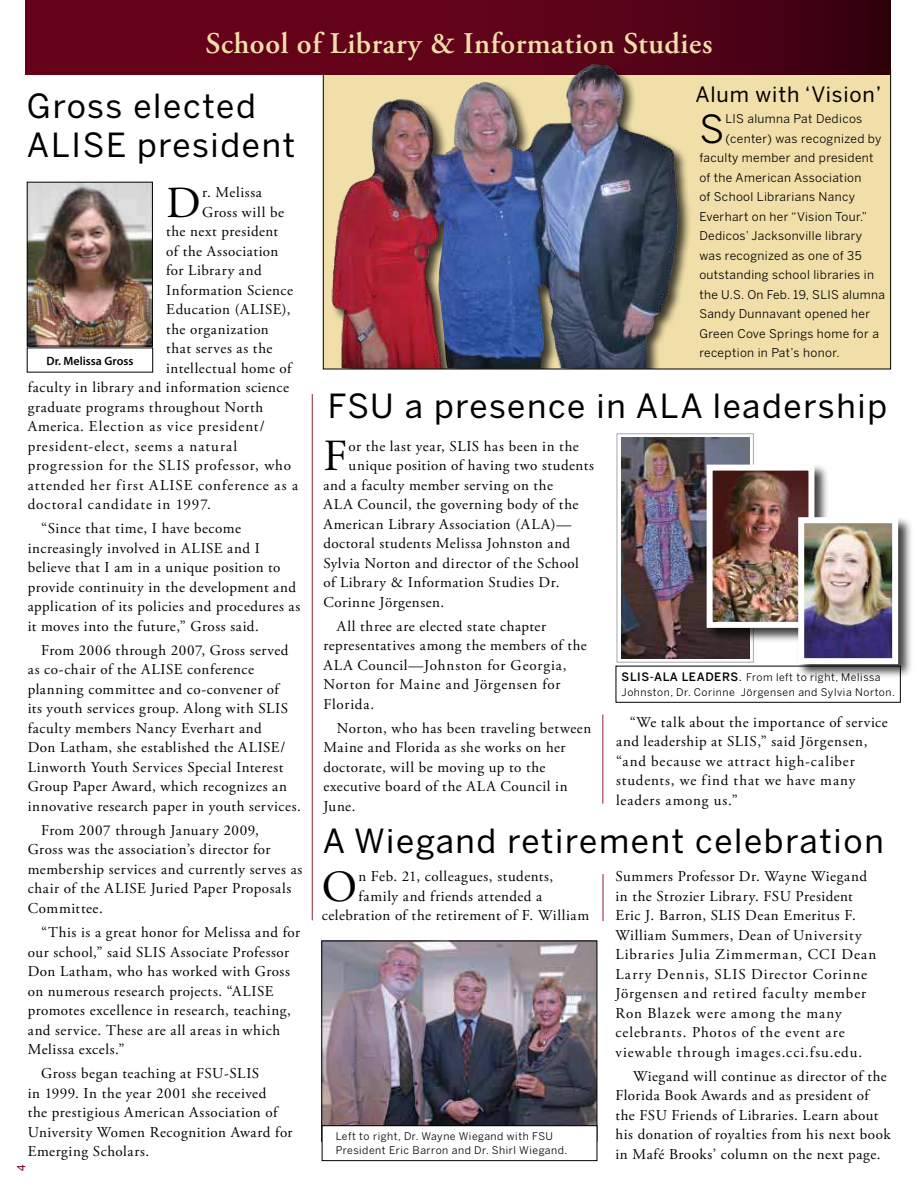
<style>
.page{position:relative;width:918px;height:1188px;background:#fff}
.page>*{position:absolute;margin:0;border:0;box-sizing:border-box;transform-origin:0 0}
.t1{font:44.4px "Adobe Garamond Pro";color:#000}
.t2{font:38.4px "Benton Sans";color:#000}
.t3{font:33px/39px "Benton Sans";letter-spacing:.05em;color:#000}
.t4{font:600 30px "Adobe Garamond Pro";letter-spacing:.02em;color:#f0dfa8}
.t5{font:21px "Benton Sans";letter-spacing:.04em;color:#000}
.t6{font:15px/19.5px "Adobe Garamond Pro";letter-spacing:.04em;color:#000}
.t7{font:15px "Adobe Garamond Pro";letter-spacing:.06em;color:#000}
.t8{font:15px "Adobe Garamond Pro";letter-spacing:.065em;color:#000}
.t9{font:12px "Benton Sans";letter-spacing:.03em;color:#000}
.t10{font:600 12px "Myriad Pro";color:#000}
.t11{font:12px "Arial";color:#83142b}
.t12{font:10.5px/14.4px "Benton Sans";letter-spacing:.05em;color:#000}
.s1{font-weight:500;font-size:11.55px}
.s2{font-size:11.55px}
</style>
<div class="page">
<div style="left:323px;top:69px;width:568px;height:300px;background:#f0dfa8"></div>
<svg style="left:25px;top:0;width:866px;height:75px;fill:#62021a"></svg>
<hr style="left:312px;top:394px;width:1px;height:526px;background:#912030">
<div style="left:331px;top:63px;width:361px;height:306px;background:#000;opacity:.75"></div>
<img style="left:323px;top:64px;width:357px;height:304px">
<hr style="left:602px;top:715px;width:1px;height:89px;background:#912030">
<img style="left:324px;top:943px;width:271px;height:183px">
<hr style="left:603px;top:874px;width:1px;height:47px;background:#912030">
<div style="left:617px;top:434px;width:136px;height:228px;border:1px solid #a7a9ac"></div>
<img style="left:621px;top:437px;width:129px;height:222px">
<img style="left:29px;top:184px;width:122px;height:160px">
<div style="left:27px;top:182px;width:126px;height:164px;border:1px solid #000"></div>
<div style="left:322px;top:1126px;width:275px;height:35px;border:1px solid #000"></div>
<div style="left:705px;top:463px;width:124px;height:180px;background:#000;opacity:.75"></div>
<img style="left:714px;top:472px;width:93px;height:149px">
<div style="left:707px;top:465px;width:107px;height:163px;border:6px solid #fff"></div>
<div style="left:797px;top:516px;width:116px;height:163px;background:#000;opacity:.75"></div>
<img style="left:805px;top:524px;width:86px;height:133px">
<div style="left:798px;top:517px;width:100px;height:147px;border:6px solid #fff"></div>
<h3 class="t4" style="left:205px;top:32px;width:509px">School of Library &amp; Information Studies</h3>
<h3 class="t3" style="left:27px;top:90px;width:270px">Gross elected<br>ALISE president</h3>
<h1 class="t1" style="left:166px;top:184px;width:36px">D</h1>
<p class="t6" style="left:202px;top:184px;width:61px">r. Melissa</p>
<p class="t6" style="left:202px;top:203px;width:83px">Gross will be</p>
<p class="t6" style="left:166px;top:223px;width:114px">the next president</p>
<p class="t6" style="left:166px;top:242px;width:114px">of the Association</p>
<p class="t6" style="left:166px;top:262px;width:97px">for Library and</p>
<p class="t6" style="left:166px;top:281px;width:128px">Information Science</p>
<p class="t6" style="left:166px;top:301px;width:126px">Education (ALISE),</p>
<p class="t6" style="left:166px;top:320px;width:104px">the organization</p>
<p class="t6" style="left:166px;top:340px;width:108px">that serves as the</p>
<p class="t6" style="left:166px;top:359px;width:129px">intellectual home of</p>
<p class="t6" style="left:28px;top:379px;width:263px">faculty in library and information science</p>
<p class="t6" style="left:28px;top:398px;width:237px">graduate programs throughout North</p>
<p class="t8" style="left:28px;top:420px;width:238px">America. Election as vice president/</p>
<p class="t6" style="left:28px;top:437px;width:211px">president-elect, seems a natural</p>
<p class="t7" style="left:28px;top:459px;width:265px">progression for the SLIS professor, who</p>
<p class="t7" style="left:28px;top:479px;width:272px">attended her first ALISE conference as a</p>
<p class="t8" style="left:28px;top:498px;width:185px">doctoral candidate in 1997.</p>
<p class="t6" style="left:28px;top:520px;width:274px;text-indent:14px">“Since that time, I have become increasingly involved in ALISE and I believe that I am in a unique position to provide continuity in the development and application of its policies and procedures as it moves into the future,” Gross said.</p>
<p class="t6" style="left:28px;top:642px;width:275px;text-indent:14px">From 2006 through 2007, Gross served as co-chair of the ALISE conference planning committee and co-convener of<br>its youth services group. Along with SLIS faculty members Nancy Everhart and<br>Don Latham, she established the ALISE/ Linworth Youth Services Special Interest Group Paper Award, which recognizes an innovative research paper in youth services.</p>
<p class="t6" style="left:28px;top:822px;width:276px;text-indent:14px">From 2007 through January 2009,<br>Gross was the association’s director for membership services and currently serves as chair of the ALISE Juried Paper Proposals Committee.</p>
<p class="t6" style="left:28px;top:924px;width:274px;text-indent:14px">“This is a great honor for Melissa and for our school,” said SLIS Associate Professor Don Latham, who has worked with Gross on numerous research projects. “ALISE promotes excellence in research, teaching, and service. These are all areas in which Melissa excels.”</p>
<p class="t6" style="left:28px;top:1065px;width:266px;text-indent:14px">Gross began teaching at FSU-SLIS<br>in 1999. In the year 2001 she received<br>the prestigious American Association of University Women Recognition Award for Emerging Scholars.</p>
<p class="t10" style="left:46px;top:356px;width:89px">Dr. Melissa Gross</p>
<p class="t11" style="left:17px;top:1171px;width:8px;rotate:-90deg">4</p>
<h3 class="t5" style="left:695px;top:86px;width:188px">Alum with ‘Vision’</h3>
<h2 class="t2" style="left:699px;top:114px;width:26px">S</h2>
<p class="t9" style="left:725px;top:114px;width:138px">LIS alumna Pat Dedicos</p>
<p class="t9" style="left:725px;top:134px;width:157px">(center) was recognized by</p>
<p class="t9" style="left:699px;top:153px;width:176px">faculty member and president</p>
<p class="t9" style="left:699px;top:173px;width:164px">of the American Association</p>
<p class="t9" style="left:699px;top:192px;width:157px">of School Librarians Nancy</p>
<p class="t9" style="left:699px;top:212px;width:170px">Everhart on her “Vision Tour.”</p>
<p class="t9" style="left:699px;top:231px;width:164px">Dedicos’ Jacksonville library</p>
<p class="t9" style="left:699px;top:251px;width:164px">was recognized as one of 35</p>
<p class="t9" style="left:699px;top:270px;width:176px">outstanding school libraries in</p>
<p class="t9" style="left:699px;top:290px;width:187px">the U.S. On Feb. 19, SLIS alumna</p>
<p class="t9" style="left:699px;top:309px;width:172px">Sandy Dunnavant opened her</p>
<p class="t9" style="left:699px;top:329px;width:181px">Green Cove Springs home for a</p>
<p class="t9" style="left:699px;top:348px;width:142px">reception in Pat’s honor.</p>
<h3 class="t3" style="left:328px;top:390px;width:561px">FSU a presence in ALA leadership</h3>
<h1 class="t1" style="left:323px;top:438px;width:25px">F</h1>
<p class="t6" style="left:349px;top:438px;width:232px">or the last year, SLIS has been in the</p>
<p class="t6" style="left:349px;top:457px;width:247px">unique position of having two students</p>
<p class="t6" style="left:323px;top:477px;width:231px">and a faculty member serving on the</p>
<p class="t6" style="left:323px;top:496px;width:257px">ALA Council, the governing body of the</p>
<p class="t6" style="left:323px;top:516px;width:249px">American Library Association (ALA)—</p>
<p class="t6" style="left:323px;top:535px;width:248px">doctoral students Melissa Johnston and</p>
<p class="t6" style="left:323px;top:555px;width:257px">Sylvia Norton and director of the School</p>
<p class="t6" style="left:323px;top:574px;width:238px">of Library &amp; Information Studies Dr.</p>
<p class="t6" style="left:323px;top:594px;width:123px">Corinne Jörgensen.</p>
<p class="t6" style="left:323px;top:618px;width:265px;text-indent:14px">All three are elected state chapter representatives among the members of the<br>ALA Council—Johnston for Georgia,<br>Norton for Maine and Jörgensen for<br>Florida.</p>
<p class="t6" style="left:323px;top:720px;width:269px;text-indent:14px">Norton, who has been traveling between<br>Maine and Florida as she works on her doctorate, will be moving up to the executive board of the ALA Council in<br>June.</p>
<p class="t6" style="left:616px;top:714px;width:273px;text-indent:14px">“We talk about the importance of service and leadership at SLIS,” said Jörgensen, “and because we attract high-caliber students, we find that we have many leaders among us.”</p>
<p class="t12" style="left:622px;top:671px;width:275px"><span class="s1">SLIS-ALA LEADERS</span><span class="s2">.</span> From left to right, Melissa<br>Johnston, Dr. Corinne Jörgensen and Sylvia Norton.</p>
<h3 class="t3" style="left:323px;top:824px;width:563px">A Wiegand retirement celebration</h3>
<h1 class="t1" style="left:322px;top:869px;width:37px">O</h1>
<p class="t6" style="left:358px;top:868px;width:196px">n Feb. 21, colleagues, students,</p>
<p class="t6" style="left:358px;top:888px;width:186px">family and friends attended a</p>
<p class="t6" style="left:322px;top:907px;width:269px">celebration of the retirement of F. William</p>
<p class="t12" style="left:336px;top:1130px;width:233px">Left to right, Dr. Wayne Wiegand with FSU<br>President Eric Barron and Dr. Shirl Wiegand.</p>
<p class="t6" style="left:615px;top:868px;width:263px">Summers Professor Dr. Wayne Wiegand in the Strozier Library. FSU President Eric J. Barron, SLIS Dean Emeritus F.<br>William Summers, Dean of University Libraries Julia Zimmerman, CCI Dean Larry Dennis, SLIS Director Corinne Jörgensen and retired faculty member Ron Blazek were among the many celebrants. Photos of the event are viewable through images.cci.fsu.edu.</p>
<p class="t6" style="left:615px;top:1068px;width:277px;text-indent:18px">Wiegand will continue as director of the Florida Book Awards and as president of the FSU Friends of Libraries. Learn about his donation of royalties from his next book in Mafé Brooks’ column on the next page.</p>
</div>
